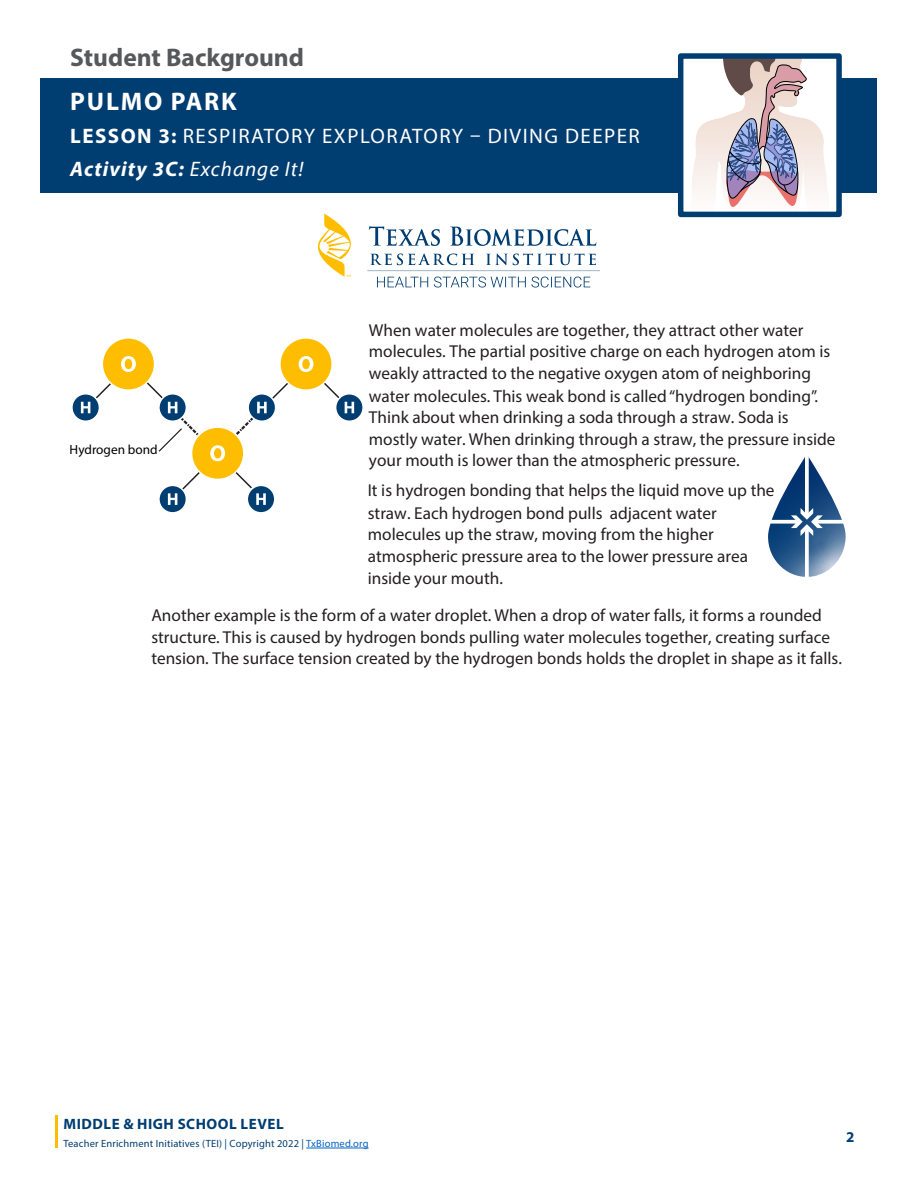
<style>
.page{position:relative;width:918px;height:1188px;background:#fff}
.page>*{position:absolute;margin:0;border:0;box-sizing:border-box;transform-origin:0 0}
.t1{font:700 25.5px "Myriad Pro";color:#57585a}
.t2{font:700 25.5px "Myriad Pro";letter-spacing:.07em;color:#fff}
.t3{font:21px/33px "Myriad Pro";letter-spacing:.07em;color:#fff}
.t4{font:17.25px/21.6px "Myriad Pro";color:#231f20}
.t5{font:700 15px "Myriad Pro";letter-spacing:.035em;color:#003d71}
.t6{font:13.35px "Myriad Pro";color:#000}
.t7{font:10.5px "Myriad Pro";letter-spacing:.015em;color:#003d71}
.s1{font-weight:700}
.s2{font-weight:700;font-style:italic}
.s3{font-style:italic}
.s4{color:#0563c1}
</style>
<div class="page">
<hr style="left:306px;top:1148px;width:63px;height:1px;background:#0563c1">
<hr style="left:55px;top:1116px;width:2px;height:32px;background:#ffbd00">
<div style="left:40px;top:78px;width:838px;height:115px;background:#003d71"></div>
<div style="left:681px;top:56px;width:158px;height:158px;background:#fff"></div>
<svg style="left:692px;top:59px;width:136px;height:148px"></svg>
<div style="left:678px;top:53px;width:164px;height:164px;border:5px solid #003d71"></div>
<svg style="left:318px;top:214px;width:282px;height:74px"></svg>
<svg style="left:72px;top:394px;width:27px;height:27px"></svg>
<div style="left:71px;top:393px;width:29px;height:29px;border:1px solid #fff;border-radius:50%"></div>
<svg style="left:159px;top:485px;width:27px;height:28px"></svg>
<div style="left:158px;top:485px;width:29px;height:29px;border:1px solid #fff;border-radius:50%"></div>
<svg style="left:247px;top:485px;width:28px;height:28px"></svg>
<div style="left:247px;top:485px;width:29px;height:29px;border:1px solid #fff;border-radius:50%"></div>
<svg style="left:336px;top:394px;width:27px;height:27px"></svg>
<div style="left:335px;top:393px;width:29px;height:29px;border:1px solid #fff;border-radius:50%"></div>
<svg style="left:81px;top:338px;width:273px;height:167px"></svg>
<svg style="left:768px;top:456px;width:78px;height:121px"></svg>
<h1 class="t1" style="left:70px;top:41px;width:235px">Student Background</h1>
<h1 class="t2" style="left:70px;top:85px;width:168px">PULMO PARK</h1>
<p class="t3" style="left:70px;top:119px;width:571px"><span class="s1">LESSON 3:</span> RESPIRATORY EXPLORATORY – DIVING DEEPER<br><span class="s2">Activity 3C:</span> <span class="s3">Exchange It!</span></p>
<p class="t6" style="left:70px;top:441px;width:90px">Hydrogen bond</p>
<p class="t4" style="left:369px;top:319px;width:468px">When water molecules are together, they attract other water molecules. The partial positive charge on each hydrogen atom is weakly attracted to the negative oxygen atom of neighboring water molecules. This weak bond is called “hydrogen bonding”.<br>Think about when drinking a soda through a straw. Soda is mostly water. When drinking through a straw, the pressure inside your mouth is lower than the atmospheric pressure.</p>
<p class="t4" style="left:368px;top:479px;width:408px">It is hydrogen bonding that helps the liquid move up the straw. Each hydrogen bond pulls adjacent water molecules up the straw, moving from the higher atmospheric pressure area to the lower pressure area inside your mouth.</p>
<p class="t4" style="left:151px;top:604px;width:692px">Another example is the form of a water droplet. When a drop of water falls, it forms a rounded structure. This is caused by hydrogen bonds pulling water molecules together, creating surface tension. The surface tension created by the hydrogen bonds holds the droplet in shape as it falls.</p>
<p class="t5" style="left:64px;top:1114px;width:222px">MIDDLE &amp; HIGH SCHOOL LEVEL</p>
<p class="t7" style="left:64px;top:1137px;width:307px">Teacher Enrichment Initiatives (TEI) | Copyright 2022 | <span class="s4">TxBiomed.org</span></p>
<p class="t5" style="left:846px;top:1127px;width:10px">2</p>
</div>
